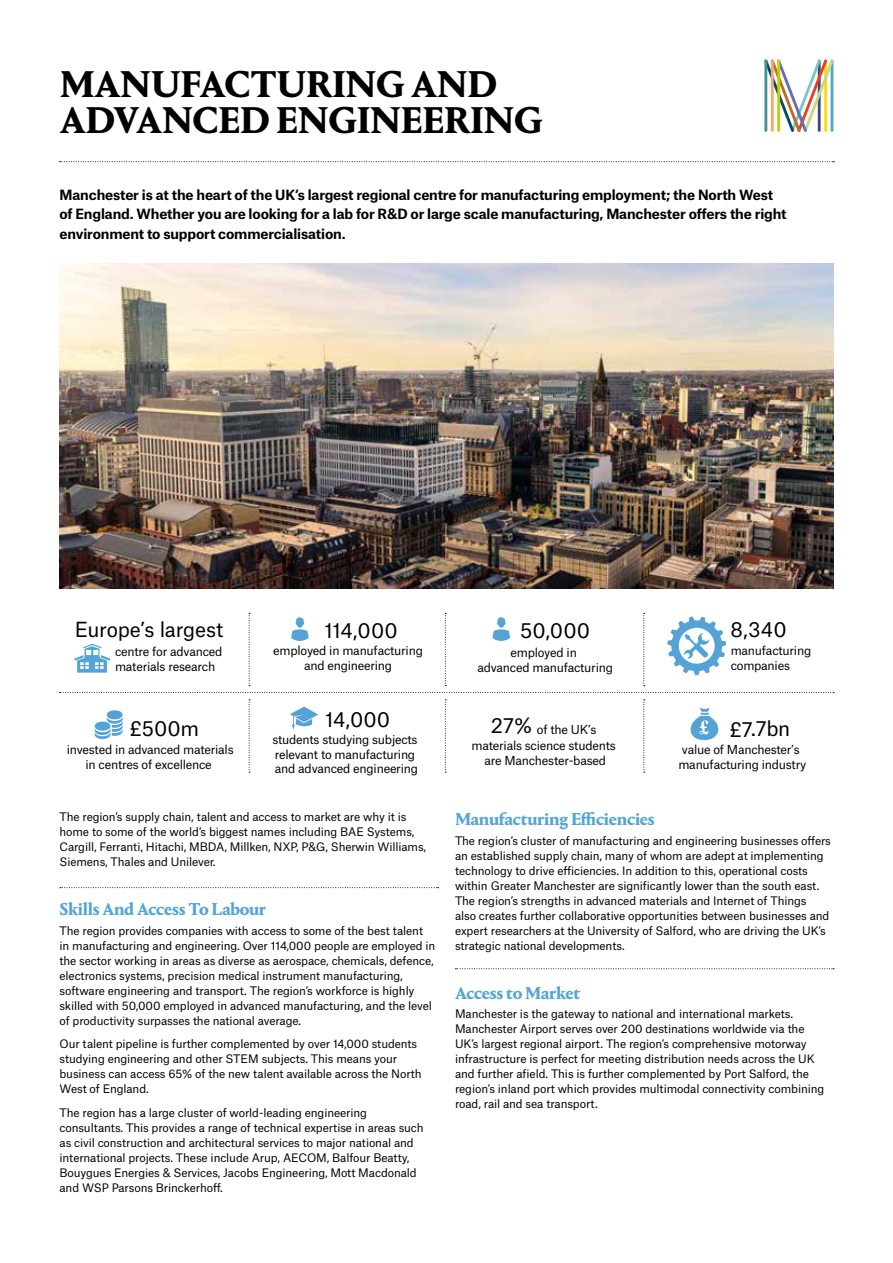
<style>
.page{position:relative;width:893px;height:1263px;background:#fff}
.page>*{position:absolute;margin:0;border:0;box-sizing:border-box;transform-origin:0 0}
.t1{font:700 39px/36px "Portrait Text";letter-spacing:-.01em;color:#000}
.t2{font:19.95px "Atlas Grotesk";letter-spacing:-.005em;color:#000}
.t3{font:700 18px "Portrait Text";letter-spacing:-.02em;color:#53a4d7}
.t4{font:700 13.5px/19.5px "Atlas Grotesk";letter-spacing:-.01em;color:#000}
.t5{font:11.85px/14.9px "Atlas Grotesk";letter-spacing:-.02em;color:#000}
.t6{font:11.25px/15px "Atlas Grotesk";letter-spacing:-.01em;color:#000}
.s1{font-size:19.95px}
</style>
<div class="page">
<img style="left:60px;top:264px;width:773px;height:324px">
<svg style="left:60px;top:887px;width:379px;height:1px"></svg>
<svg style="left:455px;top:968px;width:379px;height:1px"></svg>
<svg style="left:764px;top:60px;width:69px;height:72px"></svg>
<hr style="left:777px;top:60px;width:3px;height:72px;background:#bed000">
<svg style="left:60px;top:161px;width:774px;height:1px"></svg>
<svg style="left:60px;top:692px;width:774px;height:1px"></svg>
<svg style="left:445px;top:613px;width:1px;height:73px"></svg>
<svg style="left:249px;top:613px;width:1px;height:73px"></svg>
<svg style="left:643px;top:613px;width:2px;height:73px"></svg>
<svg style="left:445px;top:699px;width:1px;height:74px"></svg>
<svg style="left:249px;top:699px;width:1px;height:74px"></svg>
<svg style="left:643px;top:699px;width:2px;height:74px"></svg>
<svg style="left:74px;top:644px;width:37px;height:29px"></svg>
<svg style="left:94px;top:710px;width:29px;height:29px"></svg>
<svg style="left:492px;top:617px;width:18px;height:24px"></svg>
<svg style="left:291px;top:617px;width:18px;height:24px"></svg>
<svg style="left:290px;top:707px;width:28px;height:23px"></svg>
<svg style="left:667px;top:617px;width:59px;height:58px"></svg>
<svg style="left:691px;top:708px;width:27px;height:32px"></svg>
<h1 class="t1" style="left:60px;top:63px;width:485px">MANUFACTURING AND<br>ADVANCED ENGINEERING</h1>
<p class="t4" style="left:60px;top:184px;width:729px">Manchester is at the heart of the UK’s largest regional centre for manufacturing employment; the North West of England. Whether you are looking for a lab for R&amp;D or large scale manufacturing, Manchester offers the right environment to support commercialisation.</p>
<h2 class="t2" style="left:75px;top:614px;width:150px">Europe’s largest</h2>
<h2 class="t2" style="left:325px;top:614px;width:75px">114,000</h2>
<h2 class="t2" style="left:520px;top:614px;width:72px">50,000</h2>
<h2 class="t2" style="left:730px;top:613px;width:58px">8,340</h2>
<p class="t5" style="left:115px;top:643px;width:109px">centre for advanced materials research</p>
<p class="t5" style="left:273px;top:642px;width:151px;text-align:center">employed in manufacturing and engineering</p>
<p class="t5" style="left:477px;top:643px;width:137px;text-align:center">employed in<br>advanced manufacturing</p>
<p class="t5" style="left:731px;top:642px;width:82px">manufacturing companies</p>
<h2 class="t2" style="left:129px;top:712px;width:71px">£500m</h2>
<p class="t5" style="left:67px;top:741px;width:168px;text-align:center">invested in advanced materials in centres of excellence</p>
<h2 class="t2" style="left:325px;top:703px;width:67px">14,000</h2>
<p class="t5" style="left:272px;top:730px;width:147px">students studying subjects relevant to manufacturing and advanced engineering</p>
<p class="t5" style="left:491px;top:720px;width:107px"><span class="s1">27%</span> of the UK’s</p>
<p class="t5" style="left:472px;top:737px;width:146px;text-align:center">materials science students are Manchester-based</p>
<h2 class="t2" style="left:729px;top:713px;width:63px">£7.7bn</h2>
<p class="t5" style="left:678px;top:741px;width:129px">value of Manchester’s manufacturing industry</p>
<p class="t6" style="left:60px;top:808px;width:368px">The region’s supply chain, talent and access to market are why it is home to some of the world’s biggest names including BAE Systems, Cargill, Ferranti, Hitachi, MBDA, Millken, NXP, P&amp;G, Sherwin Williams, Siemens, Thales and Unilever.</p>
<h3 class="t3" style="left:60px;top:896px;width:208px">Skills And Access To Labour</h3>
<p class="t6" style="left:60px;top:921px;width:377px">The region provides companies with access to some of the best talent in manufacturing and engineering. Over 114,000 people are employed in the sector working in areas as diverse as aerospace, chemicals, defence, electronics systems, precision medical instrument manufacturing, software engineering and transport. The region’s workforce is highly skilled with 50,000 employed in advanced manufacturing, and the level of productivity surpasses the national average.</p>
<p class="t6" style="left:60px;top:1035px;width:364px">Our talent pipeline is further complemented by over 14,000 students studying engineering and other STEM subjects. This means your business can access 65% of the new talent available across the North West of England.</p>
<p class="t6" style="left:60px;top:1103px;width:366px">The region has a large cluster of world-leading engineering consultants. This provides a range of technical expertise in areas such as civil construction and architectural services to major national and international projects. These include Arup, AECOM, Balfour Beatty, Bouygues Energies &amp; Services, Jacobs Engineering, Mott Macdonald and WSP Parsons Brinckerhoff.</p>
<h3 class="t3" style="left:455px;top:806px;width:201px">Manufacturing Efficiencies</h3>
<p class="t6" style="left:455px;top:832px;width:377px">The region’s cluster of manufacturing and engineering businesses offers an established supply chain, many of whom are adept at implementing technology to drive efficiencies. In addition to this, operational costs within Greater Manchester are significantly lower than the south east.<br>The region’s strengths in advanced materials and Internet of Things<br>also creates further collaborative opportunities between businesses and expert researchers at the University of Salford, who are driving the UK’s strategic national developments.</p>
<h3 class="t3" style="left:455px;top:980px;width:127px">Access to Market</h3>
<p class="t6" style="left:455px;top:1005px;width:371px">Manchester is the gateway to national and international markets.<br>Manchester Airport serves over 200 destinations worldwide via the UK’s largest regional airport. The region’s comprehensive motorway infrastructure is perfect for meeting distribution needs across the UK and further afield. This is further complemented by Port Salford, the region’s inland port which provides multimodal connectivity combining road, rail and sea transport.</p>
</div>
